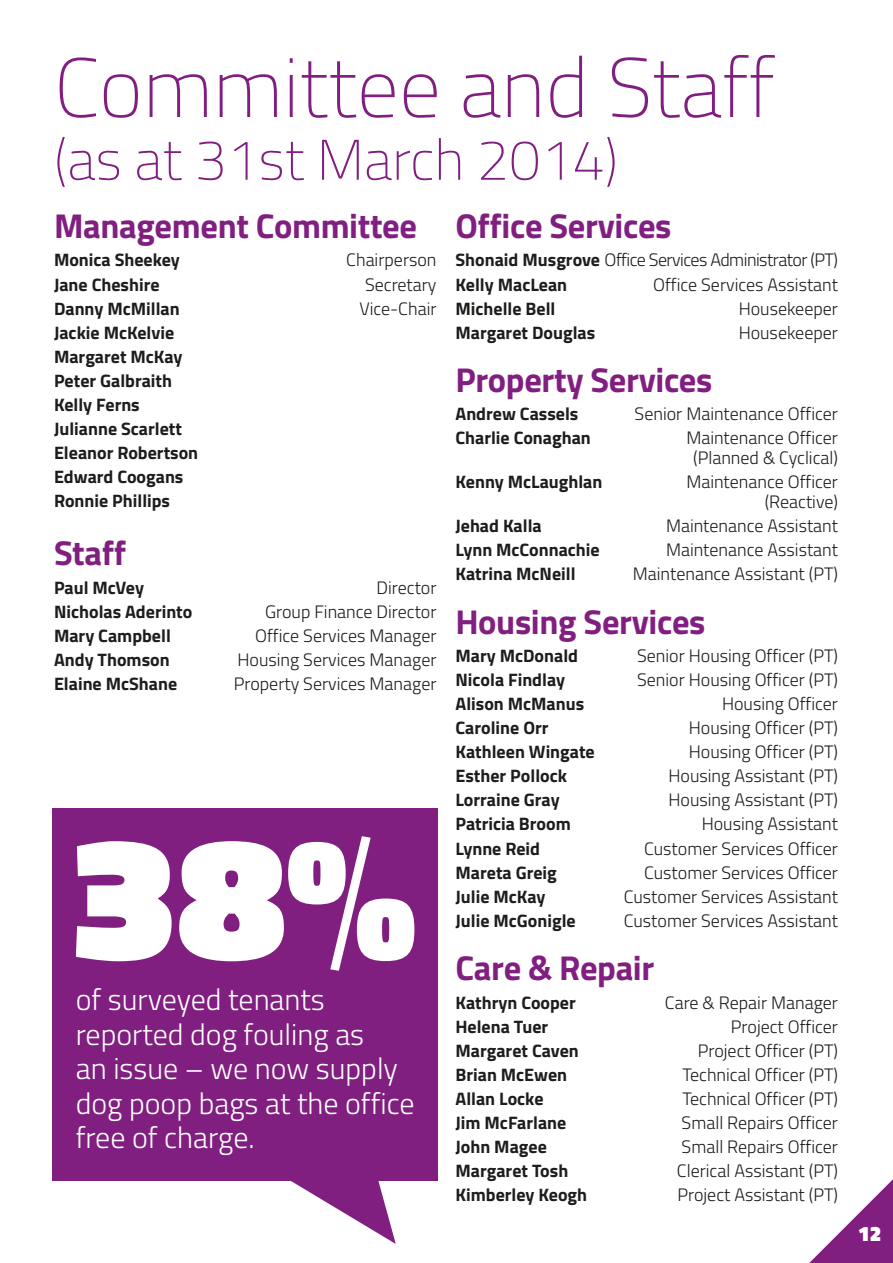
<style>
.page{position:relative;width:893px;height:1263px;background:#fff}
.page>*{position:absolute;margin:0;border:0;box-sizing:border-box;transform-origin:0 0}
.t1{font:900 175.35px "Titillium";color:#fff;scale:1.14 1}
.t2{font:100 84px "Titillium";color:#811f80}
.t3{font:100 57px "Titillium";color:#811f80}
.t4{font:700 34.5px "Titillium";letter-spacing:-.01em;color:#811f80}
.t5{font:300 30px/34.5px "Titillium";color:#fff}
.t6{font:900 21px "Titillium";color:#fff}
.t7{font:300 18px/19.8px "Titillium";color:#1d1d1b;text-align:center}
.t8{font:700 18px/24px "Titillium";color:#1d1d1b}
.t9{font:300 18px/24px "Titillium";letter-spacing:-.03em;color:#1d1d1b}
.s1{font-weight:700}
</style>
<div class="page">
<svg style="left:809px;top:1179px;width:84px;height:84px"></svg>
<svg style="left:281px;top:1180px;width:115px;height:64px"></svg>
<div style="left:52px;top:808px;width:385px;height:372px;background:#811f80"></div>
<h2 class="t2" style="left:54px;top:28px;width:722px">Committee and Staff</h2>
<h3 class="t3" style="left:54px;top:119px;width:565px">(as at 31st March 2014)</h3>
<h3 class="t4" style="left:54px;top:200px;width:365px">Management Committee</h3>
<p class="t8" style="left:54px;top:247px;width:127px">Monica Sheekey</p>
<p class="t7" style="left:346px;top:249px;width:92px">Chairperson</p>
<p class="t8" style="left:54px;top:271px;width:107px">Jane Cheshire</p>
<p class="t7" style="left:365px;top:273px;width:73px">Secretary</p>
<p class="t8" style="left:54px;top:295px;width:127px">Danny McMillan</p>
<p class="t7" style="left:359px;top:297px;width:79px">Vice-Chair</p>
<p class="t8" style="left:54px;top:319px;width:146px">Jackie McKelvie<br>Margaret McKay<br>Peter Galbraith<br>Kelly Ferns<br>Julianne Scarlett<br>Eleanor Robertson<br>Edward Coogans<br>Ronnie Phillips</p>
<h3 class="t4" style="left:54px;top:527px;width:74px">Staff</h3>
<p class="t8" style="left:54px;top:574px;width:92px">Paul McVey</p>
<p class="t7" style="left:377px;top:576px;width:61px">Director</p>
<p class="t8" style="left:54px;top:598px;width:140px">Nicholas Aderinto</p>
<p class="t7" style="left:265px;top:601px;width:173px">Group Finance Director</p>
<p class="t8" style="left:54px;top:622px;width:118px">Mary Campbell</p>
<p class="t7" style="left:255px;top:625px;width:183px">Office Services Manager</p>
<p class="t8" style="left:54px;top:646px;width:117px">Andy Thomson</p>
<p class="t7" style="left:237px;top:649px;width:201px">Housing Services Manager</p>
<p class="t8" style="left:54px;top:671px;width:125px">Elaine McShane</p>
<p class="t7" style="left:234px;top:673px;width:204px">Property Services Manager</p>
<h1 class="t1" style="left:69px;top:769px;width:308px">38%</h1>
<h3 class="t5" style="left:76px;top:981px;width:340px">of surveyed tenants reported dog fouling as<br>an issue – we now supply dog poop bags at the office free of charge.</h3>
<h3 class="t4" style="left:455px;top:200px;width:218px">Office Services</h3>
<p class="t9" style="left:455px;top:247px;width:384px"><span class="s1">Shonaid Musgrove</span> Office Services Administrator (PT)<br><span class="s1">Kelly MacLean</span></p>
<p class="t7" style="left:653px;top:273px;width:186px">Office Services Assistant</p>
<p class="t8" style="left:455px;top:295px;width:101px">Michelle Bell</p>
<p class="t7" style="left:739px;top:297px;width:101px">Housekeeper</p>
<p class="t8" style="left:455px;top:319px;width:141px">Margaret Douglas</p>
<p class="t7" style="left:739px;top:321px;width:101px">Housekeeper</p>
<h3 class="t4" style="left:455px;top:354px;width:258px">Property Services</h3>
<p class="t8" style="left:455px;top:401px;width:124px">Andrew Cassels</p>
<p class="t7" style="left:635px;top:403px;width:205px">Senior Maintenance Officer</p>
<p class="t8" style="left:455px;top:425px;width:137px">Charlie Conaghan</p>
<p class="t7" style="left:686px;top:427px;width:153px">Maintenance Officer (Planned &amp; Cyclical)</p>
<p class="t8" style="left:455px;top:469px;width:148px">Kenny McLaughlan</p>
<p class="t7" style="left:686px;top:471px;width:153px;text-align:right">Maintenance Officer (Reactive)</p>
<p class="t8" style="left:455px;top:513px;width:88px">Jehad Kalla</p>
<p class="t7" style="left:666px;top:515px;width:173px">Maintenance Assistant</p>
<p class="t8" style="left:455px;top:537px;width:146px">Lynn McConnachie</p>
<p class="t7" style="left:666px;top:539px;width:173px">Maintenance Assistant</p>
<p class="t8" style="left:455px;top:561px;width:122px">Katrina McNeill</p>
<p class="t7" style="left:633px;top:563px;width:207px">Maintenance Assistant (PT)</p>
<h3 class="t4" style="left:455px;top:595px;width:252px">Housing Services</h3>
<p class="t8" style="left:455px;top:643px;width:124px">Mary McDonald</p>
<p class="t7" style="left:637px;top:645px;width:202px">Senior Housing Officer (PT)</p>
<p class="t8" style="left:455px;top:667px;width:111px">Nicola Findlay</p>
<p class="t7" style="left:637px;top:669px;width:202px">Senior Housing Officer (PT)</p>
<p class="t8" style="left:455px;top:691px;width:130px">Alison McManus</p>
<p class="t7" style="left:722px;top:693px;width:118px">Housing Officer</p>
<p class="t8" style="left:455px;top:715px;width:94px">Caroline Orr</p>
<p class="t7" style="left:689px;top:717px;width:151px">Housing Officer (PT)</p>
<p class="t8" style="left:455px;top:739px;width:141px">Kathleen Wingate</p>
<p class="t7" style="left:689px;top:741px;width:151px">Housing Officer (PT)</p>
<p class="t8" style="left:455px;top:763px;width:113px">Esther Pollock</p>
<p class="t7" style="left:668px;top:765px;width:171px">Housing Assistant (PT)</p>
<p class="t8" style="left:455px;top:787px;width:106px">Lorraine Gray</p>
<p class="t7" style="left:668px;top:789px;width:171px">Housing Assistant (PT)</p>
<p class="t8" style="left:455px;top:811px;width:117px">Patricia Broom</p>
<p class="t7" style="left:702px;top:813px;width:138px">Housing Assistant</p>
<p class="t8" style="left:455px;top:835px;width:86px">Lynne Reid</p>
<p class="t7" style="left:644px;top:837px;width:195px">Customer Services Officer</p>
<p class="t8" style="left:455px;top:859px;width:103px">Mareta Greig</p>
<p class="t7" style="left:644px;top:861px;width:195px">Customer Services Officer</p>
<p class="t8" style="left:455px;top:883px;width:92px">Julie McKay</p>
<p class="t7" style="left:624px;top:885px;width:216px">Customer Services Assistant</p>
<p class="t8" style="left:455px;top:907px;width:122px">Julie McGonigle</p>
<p class="t7" style="left:624px;top:910px;width:216px">Customer Services Assistant</p>
<h3 class="t4" style="left:455px;top:942px;width:200px">Care &amp; Repair</h3>
<p class="t8" style="left:455px;top:989px;width:122px">Kathryn Cooper</p>
<p class="t7" style="left:665px;top:991px;width:175px">Care &amp; Repair Manager</p>
<p class="t8" style="left:455px;top:1013px;width:94px">Helena Tuer</p>
<p class="t7" style="left:731px;top:1015px;width:109px">Project Officer</p>
<p class="t8" style="left:455px;top:1037px;width:125px">Margaret Caven</p>
<p class="t7" style="left:698px;top:1039px;width:142px">Project Officer (PT)</p>
<p class="t8" style="left:455px;top:1061px;width:113px">Brian McEwen</p>
<p class="t7" style="left:682px;top:1064px;width:157px">Technical Officer (PT)</p>
<p class="t8" style="left:455px;top:1085px;width:90px">Allan Locke</p>
<p class="t7" style="left:682px;top:1088px;width:157px">Technical Officer (PT)</p>
<p class="t8" style="left:455px;top:1109px;width:112px">Jim McFarlane</p>
<p class="t7" style="left:682px;top:1112px;width:158px">Small Repairs Officer</p>
<p class="t8" style="left:455px;top:1133px;width:93px">John Magee</p>
<p class="t7" style="left:682px;top:1136px;width:158px">Small Repairs Officer</p>
<p class="t8" style="left:455px;top:1158px;width:114px">Margaret Tosh</p>
<p class="t7" style="left:677px;top:1160px;width:163px">Clerical Assistant (PT)</p>
<p class="t8" style="left:455px;top:1182px;width:133px">Kimberley Keogh</p>
<p class="t7" style="left:677px;top:1184px;width:162px">Project Assistant (PT)</p>
<p class="t6" style="left:858px;top:1218px;width:25px">12</p>
</div>
